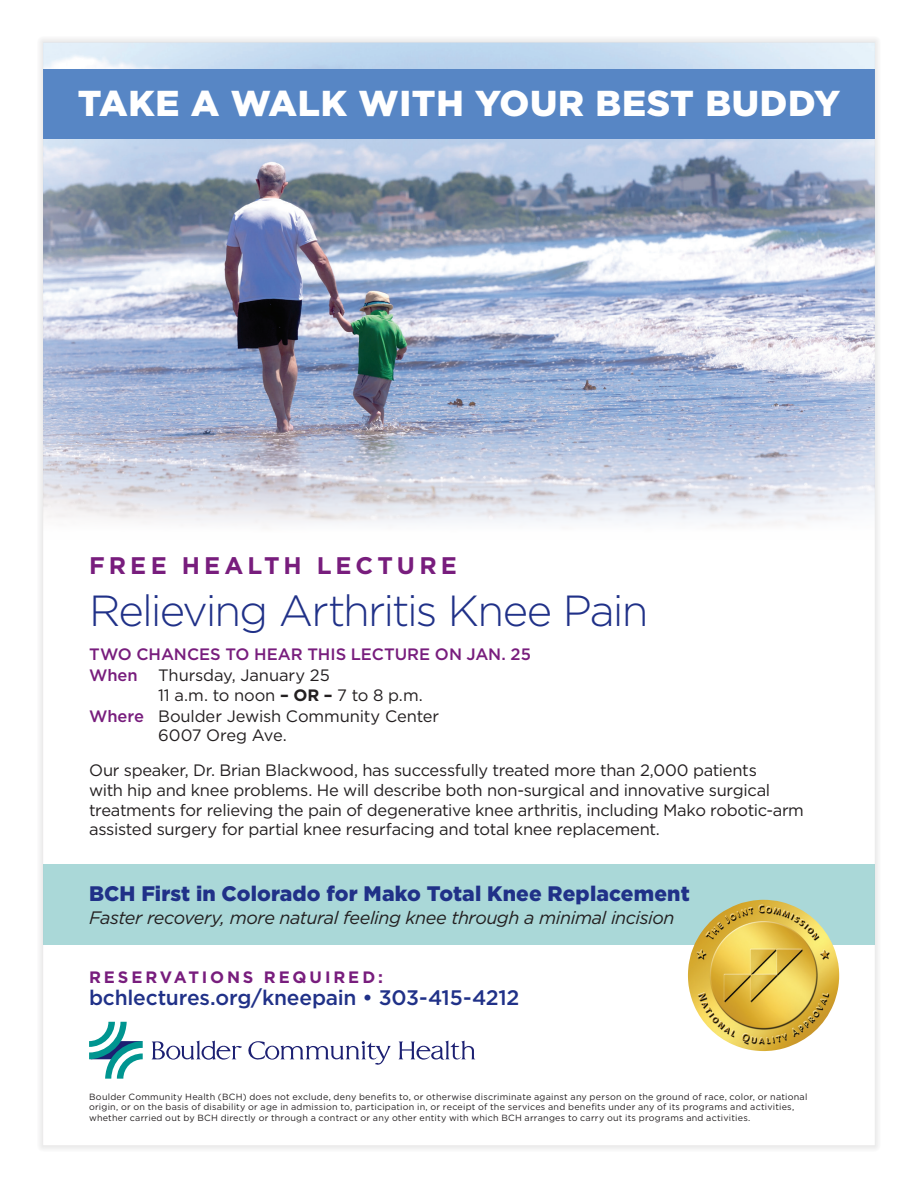
<style>
.page{position:relative;width:918px;height:1188px;background:#fff}
.page>*{position:absolute;margin:0;border:0;box-sizing:border-box;transform-origin:0 0}
.t1{font:300 43.5px "Gotham";letter-spacing:-.045em;color:#203188}
.t2{font:900 36px "Gotham";letter-spacing:.02em;color:#fff}
.t3{font:700 24px "Gotham";letter-spacing:.17em;color:#781d7d}
.t4{font:900 21px "Gotham";letter-spacing:.005em;color:#203188}
.t5{font:500 21px "Gotham";letter-spacing:-.01em;color:#203188}
.t6{font:italic 18px "Gotham";letter-spacing:-.025em;color:#231f20}
.t7{font:16.5px/19.8px "Gotham";letter-spacing:-.02em;color:#231f20}
.t8{font:500 16.5px "Gotham";letter-spacing:-.005em;color:#781d7d}
.t9{font:700 16.5px "Gotham";letter-spacing:.175em;color:#781d7d}
.t10{font:9px/10.5px "Gotham";letter-spacing:.025em;color:#231f20}
.s1{font-weight:500;color:#781d7d}
.s2{font-weight:700}
</style>
<div class="page">
<div style="left:0;top:0;width:918px;height:1188px;background:#231f20;opacity:.2"></div>
<h2 class="t2" style="left:78px;top:78px;width:764px">TAKE A WALK WITH YOUR BEST BUDDY</h2>
<h3 class="t3" style="left:89px;top:550px;width:369px">FREE HEALTH LECTURE</h3>
<h1 class="t1" style="left:89px;top:583px;width:561px">Relieving Arthritis Knee Pain</h1>
<h3 class="t8" style="left:89px;top:643px;width:443px">TWO CHANCES TO HEAR THIS LECTURE ON JAN. 25</h3>
<h3 class="t7" style="left:89px;top:665px;width:242px"><span class="s1">When</span> Thursday, January 25</h3>
<h3 class="t7" style="left:158px;top:684px;width:266px">11 a.m. to noon <span class="s2">– OR –</span> 7 to 8 p.m.</h3>
<h3 class="t7" style="left:89px;top:706px;width:352px"><span class="s1">Where</span> Boulder Jewish Community Center</h3>
<h3 class="t7" style="left:158px;top:725px;width:130px">6007 Oreg Ave.</h3>
<p class="t7" style="left:89px;top:760px;width:716px">Our speaker, Dr. Brian Blackwood, has successfully treated more than 2,000 patients<br>with hip and knee problems. He will describe both non-surgical and innovative surgical treatments for relieving the pain of degenerative knee arthritis, including Mako robotic-arm assisted surgery for partial knee resurfacing and total knee replacement.</p>
<h3 class="t4" style="left:89px;top:879px;width:602px">BCH First in Colorado for Mako Total Knee Replacement</h3>
<h3 class="t6" style="left:89px;top:906px;width:587px">Faster recovery, more natural feeling knee through a minimal incision</h3>
<h3 class="t9" style="left:89px;top:966px;width:296px">RESERVATIONS REQUIRED:</h3>
<h3 class="t5" style="left:89px;top:984px;width:432px">bchlectures.org/kneepain • 303-415-4212</h3>
<p class="t10" style="left:89px;top:1091px;width:720px">Boulder Community Health (BCH) does not exclude, deny benefits to, or otherwise discriminate against any person on the ground of race, color, or national origin, or on the basis of disability or age in admission to, participation in, or receipt of the services and benefits under any of its programs and activities, whether carried out by BCH directly or through a contract or any other entity with which BCH arranges to carry out its programs and activities.</p>
</div>
